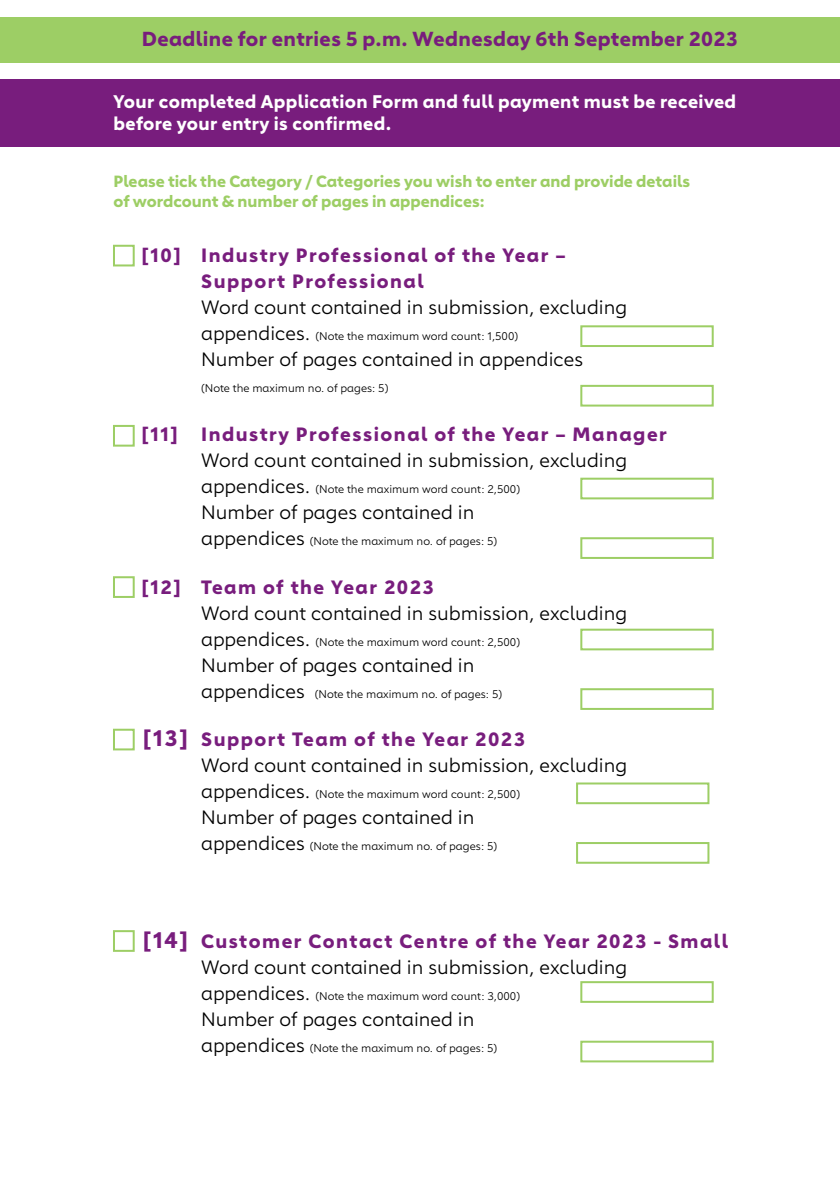
<style>
.page{position:relative;width:840px;height:1191px;background:#fff}
.page>*{position:absolute;margin:0;border:0;box-sizing:border-box;transform-origin:0 0}
.t1{font:700 20px "Carnero";letter-spacing:.02em;color:#781d7d}
.t2{font:19px/26px "Carnero";color:#000}
.t3{font:700 19px/26px "Carnero";letter-spacing:.08em;color:#781d7d}
.t4{font:700 18px/22px "Carnero";letter-spacing:.02em;color:#fff}
.t5{font:700 16px/20px "Carnero";color:#9dce65}
.t6{font:11px "Carnero";color:#000}
.s1{font-size:19px}
.s2{font-weight:700;font-size:22px;color:#781d7d}
.s3{font-weight:700;color:#781d7d}
.s4{font-size:22px}
.s5{font-weight:400;color:#000}
</style>
<div class="page">
<div style="left:113px;top:245px;width:22px;height:21px;background:#fff;border:2px solid #9dce65"></div>
<div style="left:113px;top:425px;width:22px;height:21px;background:#fff;border:2px solid #9dce65"></div>
<div style="left:113px;top:576px;width:22px;height:22px;background:#fff;border:2px solid #9dce65"></div>
<div style="left:113px;top:728px;width:22px;height:22px;background:#fff;border:2px solid #9dce65"></div>
<div style="left:113px;top:930px;width:22px;height:22px;background:#fff;border:2px solid #9dce65"></div>
<div style="left:580px;top:325px;width:133px;height:22px;border:2px solid #9dce65"></div>
<div style="left:580px;top:385px;width:133px;height:21px;border:2px solid #9dce65"></div>
<div style="left:580px;top:478px;width:133px;height:21px;border:2px solid #9dce65"></div>
<div style="left:580px;top:537px;width:133px;height:22px;border:2px solid #9dce65"></div>
<div style="left:580px;top:628px;width:133px;height:22px;border:2px solid #9dce65"></div>
<div style="left:580px;top:688px;width:133px;height:22px;border:2px solid #9dce65"></div>
<div style="left:575px;top:782px;width:134px;height:22px;border:2px solid #9dce65"></div>
<div style="left:575px;top:842px;width:134px;height:21px;border:2px solid #9dce65"></div>
<div style="left:580px;top:981px;width:133px;height:21px;border:2px solid #9dce65"></div>
<div style="left:580px;top:1040px;width:133px;height:22px;border:2px solid #9dce65"></div>
<div style="left:0;top:17px;width:839px;height:45px;background:#9dce65"></div>
<div style="left:0;top:79px;width:839px;height:68px;background:#781d7d"></div>
<h1 class="t1" style="left:142px;top:27px;width:597px">Deadline for entries 5 p.m. Wednesday 6th September 2023</h1>
<h3 class="t4" style="left:113px;top:91px;width:624px">Your completed Application Form and full payment must be received before your entry is confirmed.</h3>
<h3 class="t5" style="left:113px;top:171px;width:577px">Please tick the Category / Categories you wish to enter and provide details of wordcount &amp; number of pages in appendices:</h3>
<h2 class="t3" style="left:201px;top:242px;width:366px;text-indent:-59px">[10] Industry Professional of the Year –<br>Support Professional</h2>
<h2 class="t2" style="left:201px;top:294px;width:427px">Word count contained in submission, excluding</h2>
<p class="t6" style="left:201px;top:330px;width:318px"><span class="s1">appendices.</span> (Note the maximum word count: 1,500)</p>
<h2 class="t2" style="left:201px;top:346px;width:383px">Number of pages contained in appendices</h2>
<p class="t6" style="left:201px;top:382px;width:189px">(Note the maximum no. of pages: 5)</p>
<h2 class="t3" style="left:141px;top:421px;width:526px">[11] Industry Professional of the Year – Manager</h2>
<h2 class="t2" style="left:201px;top:447px;width:427px">Word count contained in submission, excluding</h2>
<p class="t6" style="left:201px;top:482px;width:320px"><span class="s1">appendices.</span> (Note the maximum word count: 2,500)</p>
<h2 class="t2" style="left:201px;top:499px;width:275px">Number of pages contained in</h2>
<p class="t6" style="left:201px;top:534px;width:297px"><span class="s1">appendices</span> (Note the maximum no. of pages: 5)</p>
<h2 class="t3" style="left:141px;top:574px;width:294px">[12] Team of the Year 2023</h2>
<h2 class="t2" style="left:201px;top:600px;width:427px">Word count contained in submission, excluding</h2>
<p class="t6" style="left:201px;top:635px;width:320px"><span class="s1">appendices.</span> (Note the maximum word count: 2,500)</p>
<h2 class="t2" style="left:201px;top:652px;width:275px">Number of pages contained in</h2>
<p class="t6" style="left:201px;top:687px;width:302px"><span class="s1">appendices</span> (Note the maximum no. of pages: 5)</p>
<h2 class="t2" style="left:201px;top:726px;width:427px;text-indent:-58px"><span class="s2">[13]</span> <span class="s3">Support Team of the Year 2023<br></span>Word count contained in submission, excluding</h2>
<p class="t6" style="left:201px;top:788px;width:320px"><span class="s1">appendices.</span> (Note the maximum word count: 2,500)</p>
<h2 class="t2" style="left:201px;top:804px;width:275px">Number of pages contained in</h2>
<p class="t6" style="left:201px;top:840px;width:297px"><span class="s1">appendices</span> (Note the maximum no. of pages: 5)</p>
<h2 class="t3" style="left:201px;top:928px;width:528px;text-indent:-58px"><span class="s4">[14]</span> Customer Contact Centre of the Year 2023 - Small<br><span class="s5">Word count contained in submission, excluding</span></h2>
<p class="t6" style="left:201px;top:989px;width:320px"><span class="s1">appendices.</span> (Note the maximum word count: 3,000)</p>
<h2 class="t2" style="left:201px;top:1006px;width:275px">Number of pages contained in</h2>
<p class="t6" style="left:201px;top:1041px;width:297px"><span class="s1">appendices</span> (Note the maximum no. of pages: 5)</p>
</div>
